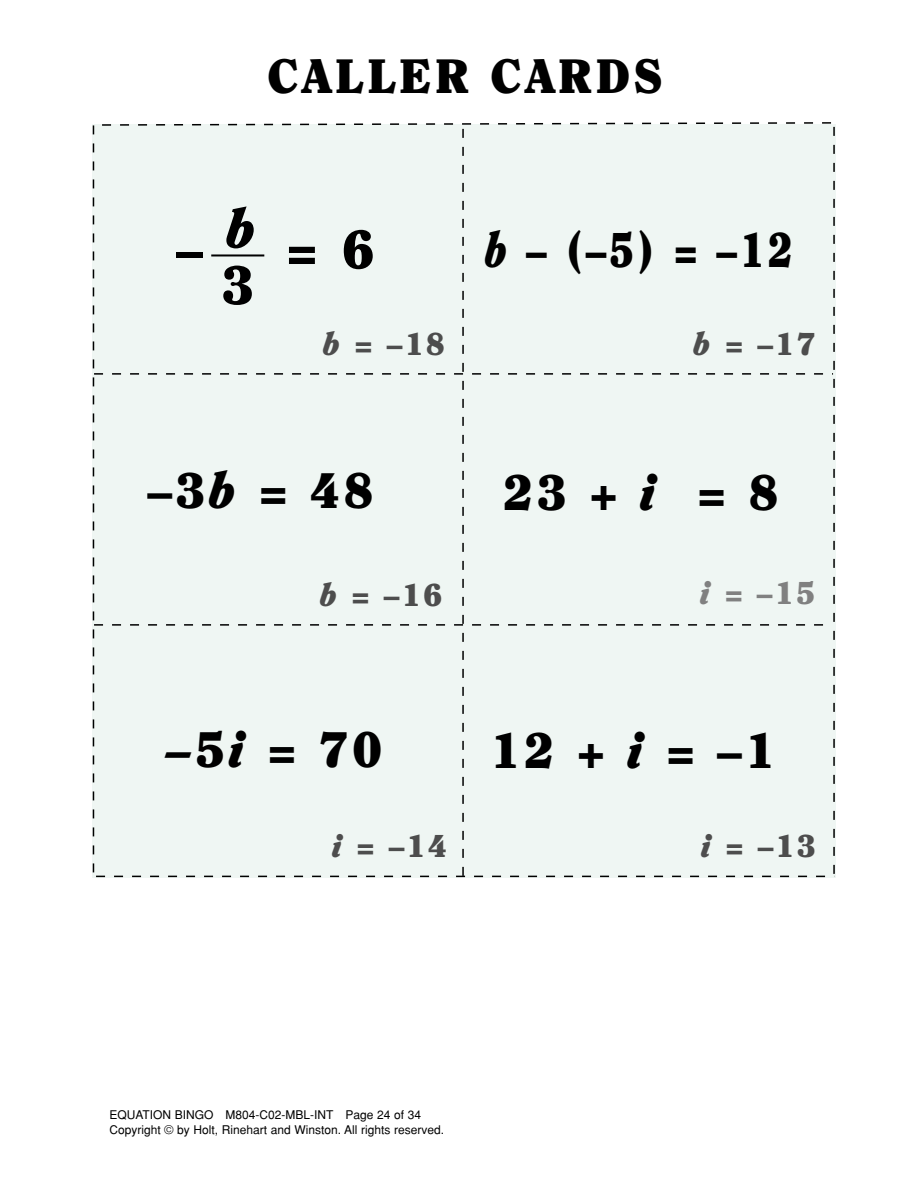
<style>
.page{position:relative;width:918px;height:1188px;background:#fff}
.page>*{position:absolute;margin:0;border:0;box-sizing:border-box;transform-origin:0 0}
.t1{font:900 54px "Clearface";color:#000}
.t2{font:italic 900 54px "Clearface";color:#000}
.t3{font:900 49.65px "Clearface";letter-spacing:.065em;color:#000}
.t4{font:900 48.6px "Clearface";color:#000;scale:.85 1}
.t5{font:900 48px "Clearface";letter-spacing:.065em;color:#000}
.t6{font:900 31.5px "Clearface";letter-spacing:.065em;color:#4d4d4d}
.t7{font:900 31.5px "Clearface";color:#808080}
.t8{font:12px/14.4px "Helvetica";color:#000}
.s1{font-style:italic}
</style>
<div class="page">
<div style="left:94px;top:123px;width:741px;height:754px;background:#eff6f3"></div>
<hr style="left:211px;top:254px;width:53px;height:2px;background:#000">
<h3 class="t5" style="left:267px;top:57px;width:397px">CALLER CARDS</h3>
<h1 class="t2" style="left:227px;top:206px;width:32px">b</h1>
<h1 class="t1" style="left:221px;top:263px;width:34px">3</h1>
<h1 class="t1" style="left:176px;top:227px;width:200px">– = 6</h1>
<h3 class="t6" style="left:323px;top:331px;width:124px"><span class="s1">b</span> = –18</h3>
<h3 class="t4" style="left:485px;top:230px;width:364px"><span class="s1">b</span> – (–5) = –12</h3>
<h3 class="t6" style="left:694px;top:331px;width:124px"><span class="s1">b</span> = –17</h3>
<h2 class="t3" style="left:147px;top:470px;width:228px">–3<span class="s1">b</span> = 48</h2>
<h3 class="t6" style="left:320px;top:582px;width:124px"><span class="s1">b</span> = –16</h3>
<h2 class="t3" style="left:503px;top:472px;width:277px">23 + <span class="s1">i</span> = 8</h2>
<h3 class="t7" style="left:700px;top:580px;width:117px"><span class="s1">i</span> = –15</h3>
<h2 class="t3" style="left:167px;top:729px;width:217px"><span class="s1">–</span>5<span class="s1">i</span> = 70</h2>
<h3 class="t6" style="left:332px;top:833px;width:117px"><span class="s1">i</span> = –14</h3>
<h2 class="t3" style="left:491px;top:730px;width:286px">12 + <span class="s1">i</span> = –1</h2>
<h3 class="t6" style="left:701px;top:833px;width:117px"><span class="s1">i</span> = –13</h3>
<p class="t8" style="left:110px;top:1109px;width:336px">EQUATION BINGO M804-C02-MBL-INT Page 24 of 34<br>Copyright © by Holt, Rinehart and Winston. All rights reserved.</p>
</div>
